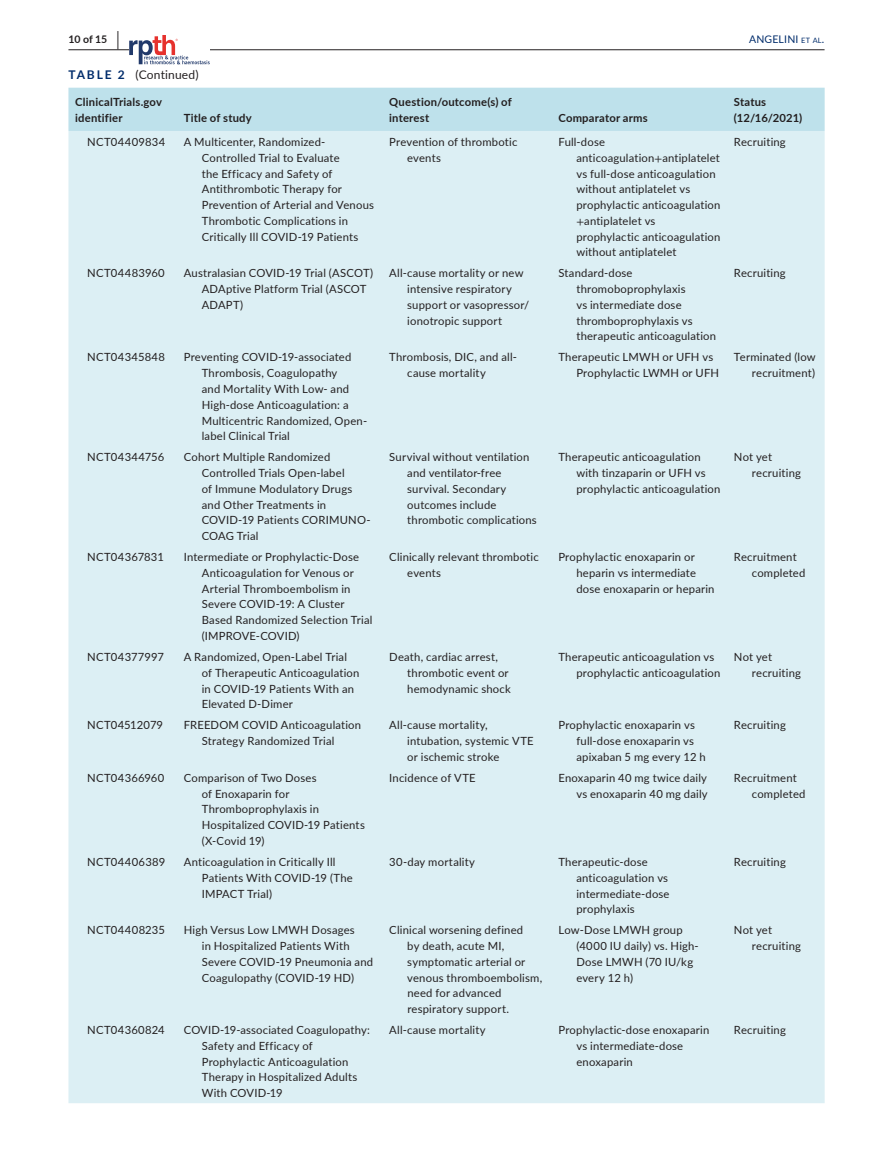
<style>
.page{position:relative;width:893px;height:1174px;background:#fff}
.page>*{position:absolute;margin:0;border:0;box-sizing:border-box;transform-origin:0 0}
.t1{font:12px "Lato";letter-spacing:.015em;color:#231f20}
.t2{font:11.25px/15.8px "Lato";letter-spacing:.015em;color:#231f20}
.t3{font:700 11.25px/15.8px "Lato";letter-spacing:.015em;color:#231f20}
.t4{font:10.5px "Lato";letter-spacing:.02em;color:#002c6b}
.t5{font:700 10.5px "Lato";color:#231f20}
.s1{font-size:19.5px}
.s2{font-size:7.35px}
.s3{font-weight:700;color:#002c6b}
.s4{font-family:"STIX"}
</style>
<div class="page">
<hr style="left:68px;top:49px;width:756px;height:1px;background:#231f20">
<svg style="left:129px;top:35px;width:81px;height:29px"></svg>
<div style="left:68px;top:88px;width:757px;height:43px;background:#bee1eb"></div>
<div style="left:68px;top:131px;width:757px;height:972px;background:#dceff4"></div>
<p class="t5" style="left:68px;top:31px;width:52px">10 of 15 <span class="s1">|</span></p>
<p class="t4" style="left:749px;top:31px;width:77px">ANGELINI <span class="s2">et al</span>.</p>
<p class="t1" style="left:68px;top:66px;width:132px"><span class="s3">TABLE 2</span> (Continued)</p>
<p class="t3" style="left:75px;top:93px;width:88px">ClinicalTrials.gov identifier</p>
<p class="t3" style="left:184px;top:109px;width:70px">Title of study</p>
<p class="t3" style="left:389px;top:93px;width:124px">Question/outcome(s) of interest</p>
<p class="t3" style="left:558px;top:109px;width:91px">Comparator arms</p>
<p class="t3" style="left:734px;top:93px;width:70px">Status (12/16/2021)</p>
<p class="t2" style="left:87px;top:134px;width:80px">NCT04409834</p>
<p class="t2" style="left:202px;top:134px;width:174px;text-indent:-18px">A Multicenter, Randomized-<br>Controlled Trial to Evaluate<br>the Efficacy and Safety of<br>Antithrombotic Therapy for<br>Prevention of Arterial and Venous<br>Thrombotic Complications in<br>Critically Ill COVID-19 Patients</p>
<p class="t2" style="left:407px;top:134px;width:112px;text-indent:-18px">Prevention of thrombotic events</p>
<p class="t2" style="left:576px;top:134px;width:146px;text-indent:-18px">Full-dose anticoagulation<span class="s4">+</span>antiplatelet vs full-dose anticoagulation without antiplatelet vs prophylactic anticoagulation <span class="s4">+</span>antiplatelet vs prophylactic anticoagulation without antiplatelet</p>
<p class="t2" style="left:734px;top:134px;width:53px">Recruiting</p>
<p class="t2" style="left:87px;top:265px;width:79px">NCT04483960</p>
<p class="t2" style="left:202px;top:265px;width:173px;text-indent:-18px">Australasian COVID-19 Trial (ASCOT)<br>ADAptive Platform Trial (ASCOT<br>ADAPT)</p>
<p class="t2" style="left:407px;top:265px;width:123px;text-indent:-18px">All-cause mortality or new intensive respiratory support or vasopressor/ ionotropic support</p>
<p class="t2" style="left:576px;top:265px;width:141px;text-indent:-18px">Standard-dose thromoboprophylaxis<br>vs intermediate dose thromboprophylaxis vs therapeutic anticoagulation</p>
<p class="t2" style="left:734px;top:265px;width:53px">Recruiting</p>
<p class="t2" style="left:87px;top:349px;width:79px">NCT04345848</p>
<p class="t2" style="left:202px;top:349px;width:167px;text-indent:-18px">Preventing COVID-19-associated<br>Thrombosis, Coagulopathy<br>and Mortality With Low- and<br>High-dose Anticoagulation: a<br>Multicentric Randomized, Open&shy;label Clinical Trial</p>
<p class="t2" style="left:407px;top:349px;width:111px;text-indent:-18px">Thrombosis, DIC, and all&shy;cause mortality</p>
<p class="t2" style="left:576px;top:349px;width:144px;text-indent:-18px">Therapeutic LMWH or UFH vs<br>Prophylactic LWMH or UFH</p>
<p class="t2" style="left:734px;top:349px;width:83px;text-align:right">Terminated (low recruitment)</p>
<p class="t2" style="left:87px;top:449px;width:79px">NCT04344756</p>
<p class="t2" style="left:202px;top:449px;width:170px;text-indent:-18px">Cohort Multiple Randomized<br>Controlled Trials Open-label<br>of Immune Modulatory Drugs and Other Treatments in<br>COVID-19 Patients CORIMUNO-<br>COAG Trial</p>
<p class="t2" style="left:407px;top:449px;width:131px;text-indent:-18px">Survival without ventilation and ventilator-free survival. Secondary outcomes include thrombotic complications</p>
<p class="t2" style="left:576px;top:449px;width:146px;text-indent:-18px">Therapeutic anticoagulation with tinzaparin or UFH vs prophylactic anticoagulation</p>
<p class="t2" style="left:752px;top:449px;width:51px;text-indent:-18px">Not yet recruiting</p>
<p class="t2" style="left:87px;top:549px;width:78px">NCT04367831</p>
<p class="t2" style="left:202px;top:549px;width:172px;text-indent:-18px">Intermediate or Prophylactic-Dose<br>Anticoagulation for Venous or<br>Arterial Thromboembolism in<br>Severe COVID-19: A Cluster<br>Based Randomized Selection Trial (IMPROVE-COVID)</p>
<p class="t2" style="left:407px;top:549px;width:133px;text-indent:-18px">Clinically relevant thrombotic events</p>
<p class="t2" style="left:576px;top:549px;width:140px;text-indent:-18px">Prophylactic enoxaparin or heparin vs intermediate dose enoxaparin or heparin</p>
<p class="t2" style="left:752px;top:549px;width:55px;text-indent:-18px">Recruitment completed</p>
<p class="t2" style="left:87px;top:648px;width:78px">NCT04377997</p>
<p class="t2" style="left:202px;top:648px;width:159px;text-indent:-18px">A Randomized, Open-Label Trial of Therapeutic Anticoagulation in COVID-19 Patients With an<br>Elevated D-Dimer</p>
<p class="t2" style="left:407px;top:648px;width:105px;text-indent:-18px">Death, cardiac arrest, thrombotic event or hemodynamic shock</p>
<p class="t2" style="left:576px;top:648px;width:146px;text-indent:-18px">Therapeutic anticoagulation vs prophylactic anticoagulation</p>
<p class="t2" style="left:752px;top:648px;width:51px;text-indent:-18px">Not yet recruiting</p>
<p class="t2" style="left:87px;top:717px;width:77px">NCT04512079</p>
<p class="t2" style="left:202px;top:717px;width:161px;text-indent:-18px">FREEDOM COVID Anticoagulation<br>Strategy Randomized Trial</p>
<p class="t2" style="left:407px;top:717px;width:128px;text-indent:-18px">All-cause mortality, intubation, systemic VTE or ischemic stroke</p>
<p class="t2" style="left:576px;top:717px;width:131px;text-indent:-18px">Prophylactic enoxaparin vs full-dose enoxaparin vs apixaban 5 mg every 12 h</p>
<p class="t2" style="left:734px;top:717px;width:53px">Recruiting</p>
<p class="t2" style="left:87px;top:769px;width:78px">NCT04366960</p>
<p class="t2" style="left:202px;top:769px;width:165px;text-indent:-18px">Comparison of Two Doses<br>of Enoxaparin for<br>Thromboprophylaxis in<br>Hospitalized COVID-19 Patients (X-Covid 19)</p>
<p class="t2" style="left:389px;top:769px;width:88px">Incidence of VTE</p>
<p class="t2" style="left:558px;top:769px;width:151px;text-align:right">Enoxaparin 40 mg twice daily vs enoxaparin 40 mg daily</p>
<p class="t2" style="left:752px;top:769px;width:55px;text-indent:-18px">Recruitment completed</p>
<p class="t2" style="left:87px;top:853px;width:80px">NCT04406389</p>
<p class="t2" style="left:202px;top:853px;width:153px;text-indent:-18px">Anticoagulation in Critically Ill<br>Patients With COVID-19 (The<br>IMPACT Trial)</p>
<p class="t2" style="left:389px;top:853px;width:87px">30-day mortality</p>
<p class="t2" style="left:576px;top:853px;width:95px;text-indent:-18px">Therapeutic-dose anticoagulation vs intermediate-dose prophylaxis</p>
<p class="t2" style="left:734px;top:853px;width:53px">Recruiting</p>
<p class="t2" style="left:87px;top:922px;width:79px">NCT04408235</p>
<p class="t2" style="left:202px;top:922px;width:173px;text-indent:-18px">High Versus Low LMWH Dosages<br>in Hospitalized Patients With<br>Severe COVID-19 Pneumonia and<br>Coagulopathy (COVID-19 HD)</p>
<p class="t2" style="left:407px;top:922px;width:136px;text-indent:-18px">Clinical worsening defined<br>by death, acute MI, symptomatic arterial or venous thromboembolism, need for advanced respiratory support.</p>
<p class="t2" style="left:576px;top:922px;width:124px;text-indent:-18px">Low-Dose LMWH group (4000 IU daily) vs. High-<br>Dose LMWH (70 IU/kg every 12 h)</p>
<p class="t2" style="left:752px;top:922px;width:51px;text-indent:-18px">Not yet recruiting</p>
<p class="t2" style="left:87px;top:1021px;width:79px">NCT04360824</p>
<p class="t2" style="left:202px;top:1021px;width:170px;text-indent:-18px">COVID-19-associated Coagulopathy:<br>Safety and Efficacy of<br>Prophylactic Anticoagulation<br>Therapy in Hospitalized Adults<br>With COVID-19</p>
<p class="t2" style="left:389px;top:1021px;width:98px">All-cause mortality</p>
<p class="t2" style="left:576px;top:1021px;width:134px;text-indent:-18px">Prophylactic-dose enoxaparin vs intermediate-dose enoxaparin</p>
<p class="t2" style="left:734px;top:1021px;width:53px">Recruiting</p>
</div>
